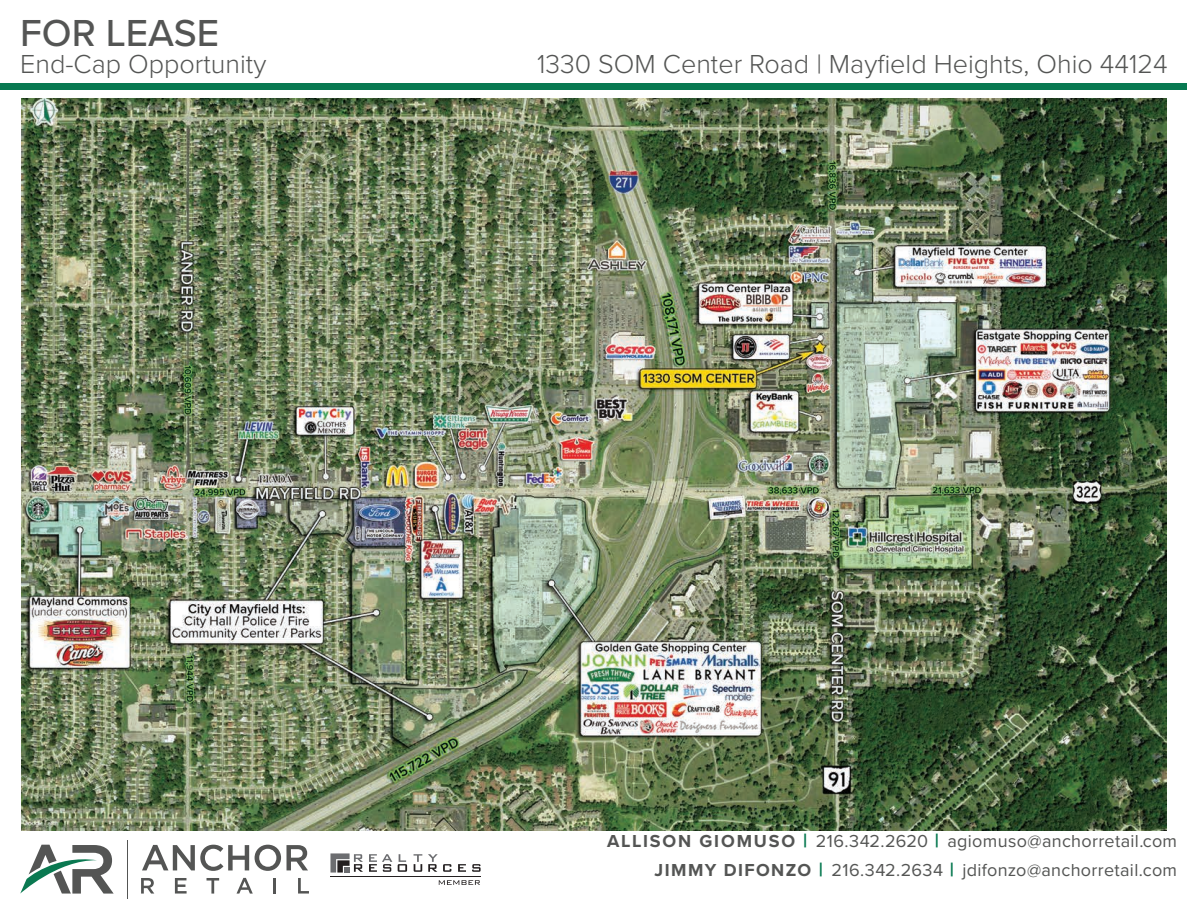
<style>
.page{position:relative;width:1188px;height:918px;background:#fff}
.page>*{position:absolute;margin:0;border:0;box-sizing:border-box;transform-origin:0 0}
.t1{font:500 39px "Proxima Nova";color:#545554}
.t2{font:300 27px "Proxima Nova";color:#545554}
.t3{font:18px/29.2px "Proxima Nova";letter-spacing:.02em;color:#545554;text-align:right}
.s1{font-weight:700}
.s2{font-weight:700;font-size:19.5px;color:#087951}
</style>
<div class="page">
<div style="left:1px;top:83px;width:1186px;height:7px;background:#087951"></div>
<svg style="left:20px;top:845px;width:94px;height:49px"></svg>
<hr style="left:127px;top:840px;width:1px;height:58px;background:#545554">
<svg style="left:142px;top:845px;width:107px;height:26px"></svg>
<svg style="left:255px;top:845px;width:53px;height:26px"></svg>
<svg style="left:141px;top:878px;width:13px;height:16px"></svg>
<svg style="left:175px;top:878px;width:12px;height:16px"></svg>
<svg style="left:207px;top:878px;width:12px;height:16px"></svg>
<svg style="left:237px;top:878px;width:16px;height:16px"></svg>
<hr style="left:273px;top:878px;width:3px;height:16px;background:#545554">
<svg style="left:298px;top:878px;width:11px;height:16px"></svg>
<svg style="left:458px;top:864px;width:8px;height:8px"></svg>
<svg style="left:472px;top:864px;width:9px;height:8px"></svg>
<svg style="left:330px;top:853px;width:33px;height:20px"></svg>
<svg style="left:369px;top:854px;width:23px;height:18px"></svg>
<svg style="left:398px;top:854px;width:9px;height:18px"></svg>
<svg style="left:414px;top:854px;width:8px;height:18px"></svg>
<svg style="left:428px;top:854px;width:23px;height:18px"></svg>
<hr style="left:330px;top:876px;width:151px;height:1px;background:#231f20">
<svg style="left:439px;top:880px;width:41px;height:5px"></svg>
<img style="left:22px;top:98px;width:1144px;height:733px">
<h1 class="t1" style="left:20px;top:4px;width:200px">FOR LEASE</h1>
<h2 class="t2" style="left:20px;top:44px;width:248px">End-Cap Opportunity</h2>
<h2 class="t2" style="left:537px;top:44px;width:632px">1330 SOM Center Road | Mayfield Heights, Ohio 44124</h2>
<p class="t3" style="left:607px;top:825px;width:572px"><span class="s1">ALLISON GIOMUSO</span> <span class="s2">|</span> 216.342.2620 <span class="s2">|</span> agiomuso@anchorretail.com<br><span class="s1">JIMMY DIFONZO</span> <span class="s2">|</span> 216.342.2634 <span class="s2">|</span> jdifonzo@anchorretail.com</p>
</div>
